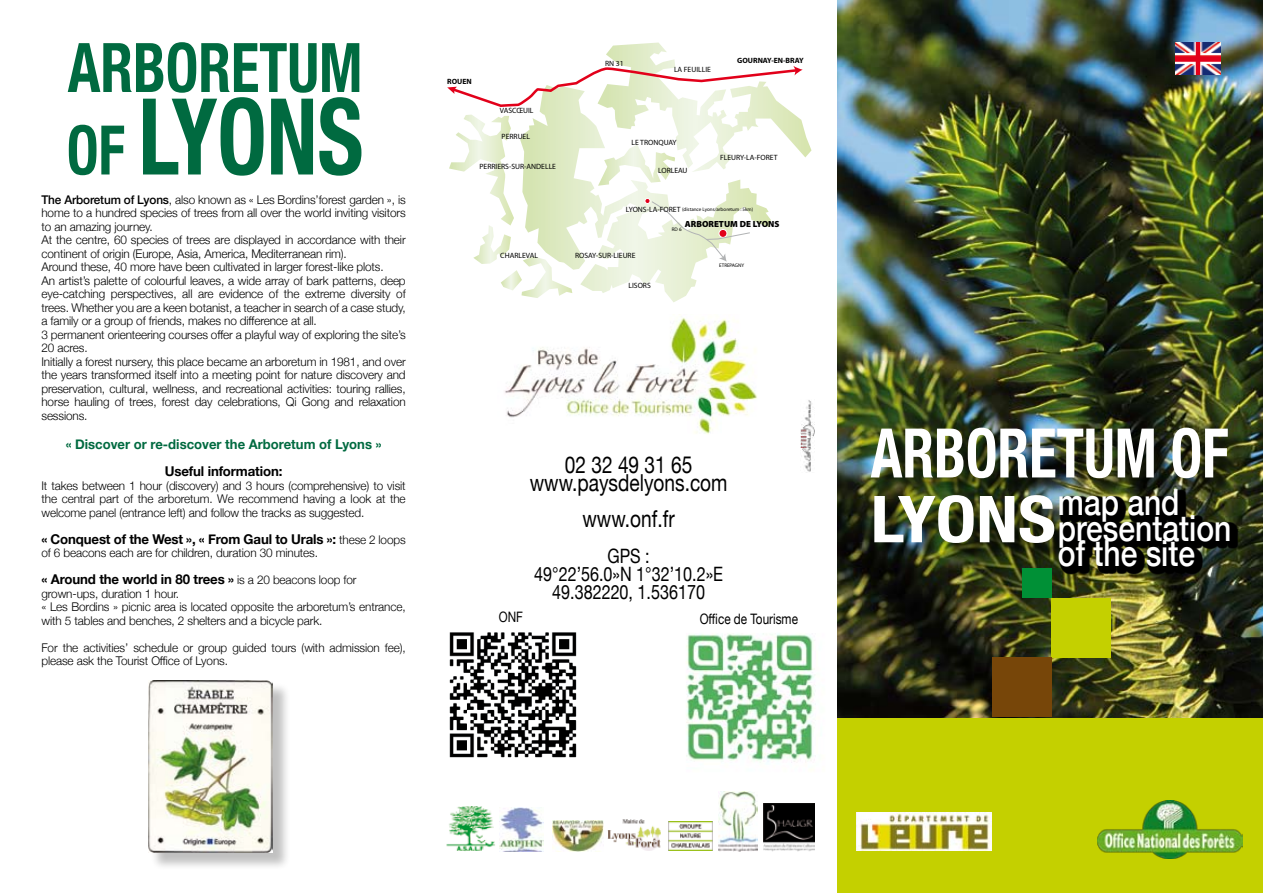
<style>
.page{position:relative;width:1263px;height:893px;background:#fff}
.page>*{position:absolute;margin:0;border:0;box-sizing:border-box;transform-origin:0 0}
.t1{font:700 condensed 106.2px "Helvetica Neue";color:#006a40;scale:.83 1}
.t2{font:700 condensed 68.4px "Helvetica Neue";color:#fff;scale:.83 1}
.t3{font:700 condensed 68.4px "Helvetica Neue";color:#006a40;scale:.86 1}
.t4{font:500 36px/25.5px "Helvetica Neue";color:#fff;scale:.83 1}
.t5{font:23.4px/18px "Helvetica Neue";color:#000;text-align:center;scale:.82 1}
.t6{font:19.8px/18px "Helvetica Neue";color:#000;text-align:center;scale:.82 1}
.t7{font:14.4px "Helvetica Neue";color:#000;scale:.82 1}
.t8{font:700 13.5px "Helvetica Neue";letter-spacing:-.01em;color:#000}
.t9{font:700 13.5px "Helvetica Neue";color:#006a40}
.t10{font:300 12px/13.5px "Helvetica Neue";letter-spacing:-.01em;color:#000}
.t11{font:900 8.85px "Myriad Pro";color:#000}
.t12{font:7.65px "Myriad Pro";color:#000}
.t13{font:700 7.65px "Myriad Pro";color:#000}
.t14{font:5.1px "Myriad Pro";color:#000}
.s1{font-size:68.4px}
.s2{font-weight:500}
.s3{font-weight:300;font-size:12px}
.s4{font-weight:700;font-stretch:condensed;font-size:64.8px}
</style>
<div class="page">
<div style="left:838px;top:718px;width:425px;height:175px;background:#c4d000"></div>
<img style="left:838px;top:0;width:425px;height:718px">
<img style="left:1097px;top:801px;width:145px;height:58px">
<div style="left:873px;top:430px;width:390px;height:190px;background:#000;opacity:.75"></div>
<img style="left:1058px;top:489px;width:205px;height:173px">
<img style="left:857px;top:812px;width:135px;height:38px">
<img style="left:718px;top:791px;width:40px;height:60px">
<img style="left:607px;top:819px;width:54px;height:32px">
<img style="left:763px;top:804px;width:51px;height:48px">
<svg style="left:447px;top:43px;width:364px;height:255px"></svg>
<img style="left:447px;top:806px;width:48px;height:45px">
<img style="left:499px;top:807px;width:45px;height:44px">
<img style="left:449px;top:632px;width:128px;height:126px">
<img style="left:686px;top:633px;width:129px;height:130px">
<img style="left:552px;top:820px;width:51px;height:31px">
<img style="left:801px;top:400px;width:14px;height:73px">
<div style="left:151px;top:683px;width:146px;height:195px;background:#000;opacity:.25"></div>
<img style="left:148px;top:680px;width:124px;height:172px">
<img style="left:505px;top:314px;width:252px;height:120px">
<img style="left:669px;top:822px;width:44px;height:28px">
<img style="left:1175px;top:43px;width:45px;height:31px">
<div style="left:1051px;top:598px;width:60px;height:59px;background:#c4d000"></div>
<div style="left:992px;top:657px;width:59px;height:60px;background:#774609"></div>
<div style="left:1022px;top:568px;width:29px;height:30px;background:#009036"></div>
<h2 class="t3" style="left:68px;top:11px;width:344px">ARBORETUM</h2>
<h1 class="t1" style="left:67px;top:49px;width:359px"><span class="s1">of</span> LYONS</h1>
<p class="t10" style="left:41px;top:192px;width:366px"><span class="s2">The Arboretum of Lyons</span>, also known as « Les Bordins’forest garden », is home to a hundred species of trees from all over the world inviting visitors to an amazing journey.<br>At the centre, 60 species of trees are displayed in accordance with their continent of origin (Europe, Asia, America, Mediterranean rim).<br>Around these, 40 more have been cultivated in larger forest-like plots.<br>An artist’s palette of colourful leaves, a wide array of bark patterns, deep eye-catching perspectives, all are evidence of the extreme diversity of trees. Whether you are a keen botanist, a teacher in search of a case study, a family or a group of friends, makes no difference at all.<br>3 permanent orienteering courses offer a playful way of exploring the site’s 20 acres.<br>Initially a forest nursery, this place became an arboretum in 1981, and over the years transformed itself into a meeting point for nature discovery and preservation, cultural, wellness, and recreational activities: touring rallies, horse hauling of trees, forest day celebrations, Qi Gong and relaxation sessions.</p>
<p class="t9" style="left:66px;top:434px;width:317px">« Discover or re-discover the Arboretum of Lyons »</p>
<p class="t8" style="left:165px;top:461px;width:119px">Useful information:</p>
<p class="t10" style="left:41px;top:478px;width:366px;text-align:justify">It takes between 1 hour (discovery) and 3 hours (comprehensive) to visit the central part of the arboretum. We recommend having a look at the welcome panel (entrance left) and follow the tracks as suggested.</p>
<p class="t8" style="left:41px;top:528px;width:366px">« Conquest of the West », « From Gaul to Urals »: <span class="s3">these 2 loops</span></p>
<p class="t10" style="left:41px;top:545px;width:278px">of 6 beacons each are for children, duration 30 minutes.</p>
<p class="t8" style="left:41px;top:569px;width:317px">« Around the world in 80 trees » <span class="s3">is a 20 beacons loop for</span></p>
<p class="t10" style="left:41px;top:586px;width:366px">grown-ups, duration 1 hour.<br>« Les Bordins » picnic area is located opposite the arboretum’s entrance, with 5 tables and benches, 2 shelters and a bicycle park.</p>
<p class="t10" style="left:41px;top:640px;width:366px">For the activities’ schedule or group guided tours (with admission fee), please ask the Tourist Office of Lyons.</p>
<p class="t13" style="left:447px;top:76px;width:26px">ROUEN</p>
<p class="t12" style="left:500px;top:106px;width:35px">VASCŒUIL</p>
<p class="t12" style="left:502px;top:132px;width:30px">PERRUEL</p>
<p class="t12" style="left:479px;top:162px;width:78px">PERRIERS-SUR-ANDELLE</p>
<p class="t12" style="left:605px;top:59px;width:20px">RN 31</p>
<p class="t12" style="left:674px;top:64px;width:38px">LA FEUILLIE</p>
<p class="t13" style="left:737px;top:56px;width:68px">GOURNAY-EN-BRAY</p>
<p class="t12" style="left:632px;top:138px;width:47px">LE TRONQUAY</p>
<p class="t12" style="left:658px;top:166px;width:31px">LORLEAU</p>
<p class="t12" style="left:720px;top:153px;width:59px">FLEURY-LA-FORET</p>
<p class="t12" style="left:626px;top:204px;width:56px">LYONS-LA-FORET</p>
<p class="t14" style="left:682px;top:206px;width:73px">(distance Lyons/arboretum : 5km)</p>
<p class="t12" style="left:500px;top:251px;width:39px">CHARLEVAL</p>
<p class="t12" style="left:575px;top:250px;width:62px">ROSAY-SUR-LIEURE</p>
<p class="t12" style="left:628px;top:281px;width:24px">LISORS</p>
<p class="t11" style="left:685px;top:218px;width:96px">ARBORETUM DE LYONS</p>
<p class="t14" style="left:672px;top:226px;width:11px">RD 6</p>
<p class="t14" style="left:719px;top:262px;width:27px">ETREPAGNY</p>
<h3 class="t5" style="left:530px;top:457px;width:243px">02 32 49 31 65 www.paysdelyons.com</h3>
<h3 class="t5" style="left:582px;top:511px;width:114px">www.onf.fr</h3>
<h3 class="t6" style="left:534px;top:548px;width:232px">GPS :<br>49°22’56.0»N 1°32’10.2»E<br>49.382220, 1.536170</h3>
<p class="t7" style="left:499px;top:606px;width:31px">onf</p>
<p class="t7" style="left:700px;top:608px;width:121px">Office de Tourisme</p>
<h2 class="t2" style="left:871px;top:396px;width:433px">ARBORETUM OF</h2>
<h3 class="t4" style="left:1058px;top:487px;width:210px;text-indent:-187px"><span class="s4">LYONS</span>map and presentation of the site</h3>
</div>
